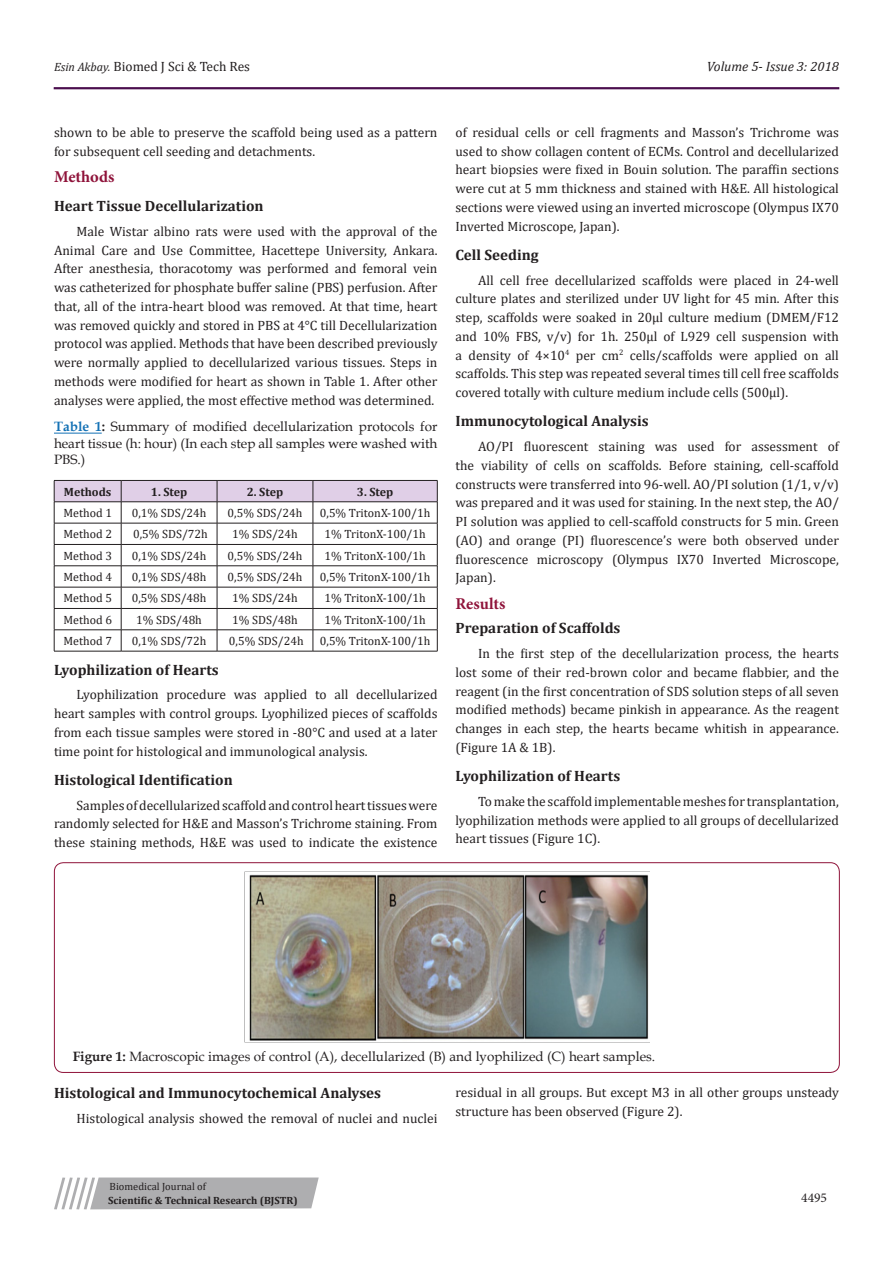
<style>
.page{position:relative;width:893px;height:1263px;background:#fff}
.page>*{position:absolute;margin:0;border:0;box-sizing:border-box;transform-origin:0 0}
.t1{font:700 16.5px "Minion Pro";color:#8f133a}
.t2{font:700 15px "Cambria";color:#231f20}
.t3{font:13.5px/18.8px "Cambria";color:#231f20;text-align:justify}
.t4{font:13.5px/16.2px "Book Antiqua";color:#231f20;text-align:justify}
.t5{font:italic 13.5px "Cambria";color:#231f20}
.t6{font:13.5px "Minion Pro";color:#231f20}
.t7{font:12px "Cambria";color:#231f20}
.t8{font:700 12px "Cambria";color:#231f20}
.t9{font:700 10.5px "Cambria";color:#231f20}
.t10{font:10.5px "Cambria";color:#231f20}
.s1{font-style:italic;font-size:12px}
.s2{font-weight:700;color:#1371b5}
.s3{font-weight:700}
</style>
<div class="page">
<hr style="left:54px;top:88px;width:785px;height:1px;background:#480a4b">
<svg style="left:54px;top:1177px;width:265px;height:32px;background:#b8b8ba"></svg>
<hr style="left:54px;top:433px;width:48px;height:1px;background:#1371b5">
<svg style="left:54px;top:480px;width:384px;height:171px"></svg>
<hr style="left:54px;top:651px;width:67px;height:1px;background:#231f20">
<hr style="left:121px;top:651px;width:96px;height:1px;background:#231f20">
<hr style="left:217px;top:651px;width:96px;height:1px;background:#231f20">
<hr style="left:313px;top:651px;width:124px;height:1px;background:#231f20">
<div style="left:54px;top:862px;width:786px;height:211px;border:1px solid #8f133a;border-radius:9px"></div>
<img style="left:249px;top:874px;width:400px;height:167px">
<p class="t3" style="left:54px;top:57px;width:198px"><span class="s1">Esin Akbay.</span> Biomed J Sci &amp; Tech Res</p>
<p class="t5" style="left:707px;top:57px;width:134px">Volume 5- Issue 3: 2018</p>
<p class="t3" style="left:54px;top:123px;width:385px">shown to be able to preserve the scaffold being used as a pattern for subsequent cell seeding and detachments.</p>
<p class="t1" style="left:54px;top:165px;width:62px">Methods</p>
<p class="t2" style="left:54px;top:195px;width:211px">Heart Tissue Decellularization</p>
<p class="t3" style="left:54px;top:222px;width:385px;text-indent:22px">Male Wistar albino rats were used with the approval of the Animal Care and Use Committee, Hacettepe University, Ankara.<br>After anesthesia, thoracotomy was performed and femoral vein was catheterized for phosphate buffer saline (PBS) perfusion. After that, all of the intra-heart blood was removed. At that time, heart was removed quickly and stored in PBS at 4°C till Decellularization protocol was applied. Methods that have been described previously were normally applied to decellularized various tissues. Steps in methods were modified for heart as shown in Table 1. After other analyses were applied, the most effective method was determined.</p>
<p class="t4" style="left:54px;top:418px;width:385px"><span class="s2">Table 1</span><span class="s3">:</span> Summary of modified decellularization protocols for heart tissue (h: hour) (In each step all samples were washed with PBS.)</p>
<p class="t8" style="left:64px;top:483px;width:49px">Methods</p>
<p class="t8" style="left:151px;top:483px;width:38px">1. Step</p>
<p class="t8" style="left:247px;top:483px;width:38px">2. Step</p>
<p class="t8" style="left:357px;top:483px;width:38px">3. Step</p>
<p class="t7" style="left:63px;top:506px;width:50px">Method 1</p>
<p class="t7" style="left:132px;top:506px;width:76px">0,1% SDS/24h</p>
<p class="t7" style="left:228px;top:506px;width:76px">0,5% SDS/24h</p>
<p class="t7" style="left:320px;top:506px;width:112px">0,5% TritonX-100/1h</p>
<p class="t7" style="left:63px;top:527px;width:50px">Method 2</p>
<p class="t7" style="left:133px;top:527px;width:76px">0,5% SDS/72h</p>
<p class="t7" style="left:232px;top:527px;width:67px">1% SDS/24h</p>
<p class="t7" style="left:324px;top:527px;width:103px">1% TritonX-100/1h</p>
<p class="t7" style="left:63px;top:549px;width:50px">Method 3</p>
<p class="t7" style="left:132px;top:549px;width:76px">0,1% SDS/24h</p>
<p class="t7" style="left:228px;top:549px;width:76px">0,5% SDS/24h</p>
<p class="t7" style="left:324px;top:549px;width:103px">1% TritonX-100/1h</p>
<p class="t7" style="left:63px;top:570px;width:50px">Method 4</p>
<p class="t7" style="left:132px;top:570px;width:76px">0,1% SDS/48h</p>
<p class="t7" style="left:228px;top:570px;width:76px">0,5% SDS/24h</p>
<p class="t7" style="left:320px;top:570px;width:112px">0,5% TritonX-100/1h</p>
<p class="t7" style="left:63px;top:591px;width:50px">Method 5</p>
<p class="t7" style="left:132px;top:591px;width:76px">0,5% SDS/48h</p>
<p class="t7" style="left:232px;top:591px;width:67px">1% SDS/24h</p>
<p class="t7" style="left:324px;top:591px;width:103px">1% TritonX-100/1h</p>
<p class="t7" style="left:63px;top:613px;width:50px">Method 6</p>
<p class="t7" style="left:136px;top:613px;width:67px">1% SDS/48h</p>
<p class="t7" style="left:232px;top:613px;width:67px">1% SDS/48h</p>
<p class="t7" style="left:324px;top:613px;width:103px">1% TritonX-100/1h</p>
<p class="t7" style="left:63px;top:634px;width:50px">Method 7</p>
<p class="t7" style="left:132px;top:634px;width:76px">0,1% SDS/72h</p>
<p class="t7" style="left:229px;top:634px;width:76px">0,5% SDS/24h</p>
<p class="t7" style="left:320px;top:634px;width:112px">0,5% TritonX-100/1h</p>
<p class="t2" style="left:54px;top:659px;width:166px">Lyophilization of Hearts</p>
<p class="t3" style="left:54px;top:685px;width:385px;text-indent:22px">Lyophilization procedure was applied to all decellularized heart samples with control groups. Lyophilized pieces of scaffolds from each tissue samples were stored in -80°C and used at a later time point for histological and immunological analysis.</p>
<p class="t2" style="left:54px;top:769px;width:180px">Histological Identification</p>
<p class="t3" style="left:54px;top:795px;width:385px;text-indent:22px">Samples of decellularized scaffold and control heart tissues were randomly selected for H&amp;E and Masson’s Trichrome staining. From these staining methods, H&amp;E was used to indicate the existence</p>
<p class="t3" style="left:455px;top:123px;width:385px">of residual cells or cell fragments and Masson’s Trichrome was used to show collagen content of ECMs. Control and decellularized heart biopsies were fixed in Bouin solution. The paraffin sections were cut at 5 mm thickness and stained with H&amp;E. All histological sections were viewed using an inverted microscope (Olympus IX70<br>Inverted Microscope, Japan).</p>
<p class="t2" style="left:455px;top:244px;width:85px">Cell Seeding</p>
<p class="t3" style="left:455px;top:271px;width:385px;text-indent:22px">All cell free decellularized scaffolds were placed in 24-well culture plates and sterilized under UV light for 45 min. After this step, scaffolds were soaked in 20µl culture medium (DMEM/F12 and 10% FBS, v/v) for 1h. 250µl of L929 cell suspension with a density of 4×10<sup>4</sup> per cm<sup>2</sup> cells/scaffolds were applied on all scaffolds. This step was repeated several times till cell free scaffolds covered totally with culture medium include cells (500µl).</p>
<p class="t2" style="left:455px;top:411px;width:195px">Immunocytological Analysis</p>
<p class="t3" style="left:455px;top:437px;width:385px;text-indent:22px">AO/PI fluorescent staining was used for assessment of the viability of cells on scaffolds. Before staining, cell-scaffold constructs were transferred into 96-well. AO/PI solution (1/1, v/v) was prepared and it was used for staining. In the next step, the AO/ PI solution was applied to cell-scaffold constructs for 5 min. Green (AO) and orange (PI) fluorescence’s were both observed under fluorescence microscopy (Olympus IX70 Inverted Microscope, Japan).</p>
<p class="t1" style="left:455px;top:592px;width:51px">Results</p>
<p class="t2" style="left:455px;top:618px;width:167px">Preparation of Scaffolds</p>
<p class="t3" style="left:455px;top:644px;width:385px;text-indent:22px">In the first step of the decellularization process, the hearts lost some of their red-brown color and became flabbier, and the reagent (in the first concentration of SDS solution steps of all seven modified methods) became pinkish in appearance. As the reagent changes in each step, the hearts became whitish in appearance. (Figure 1A &amp; 1B).</p>
<p class="t2" style="left:455px;top:765px;width:166px">Lyophilization of Hearts</p>
<p class="t3" style="left:455px;top:792px;width:385px;text-indent:22px">To make the scaffold implementable meshes for transplantation, lyophilization methods were applied to all groups of decellularized heart tissues (Figure 1C).</p>
<p class="t4" style="left:73px;top:1048px;width:584px"><span class="s3">Figure 1:</span> Macroscopic images of control (A), decellularized (B) and lyophilized (C) heart samples.</p>
<p class="t2" style="left:54px;top:1082px;width:329px">Histological and Immunocytochemical Analyses</p>
<p class="t3" style="left:76px;top:1109px;width:362px">Histological analysis showed the removal of nuclei and nuclei</p>
<p class="t3" style="left:455px;top:1083px;width:385px">residual in all groups. But except M3 in all other groups unsteady structure has been observed (Figure 2).</p>
<p class="t10" style="left:110px;top:1180px;width:98px">Biomedical Journal of</p>
<p class="t9" style="left:108px;top:1193px;width:191px">Scientific &amp; Technical Research (BJSTR)</p>
<p class="t6" style="left:801px;top:1189px;width:27px">4495</p>
</div>
